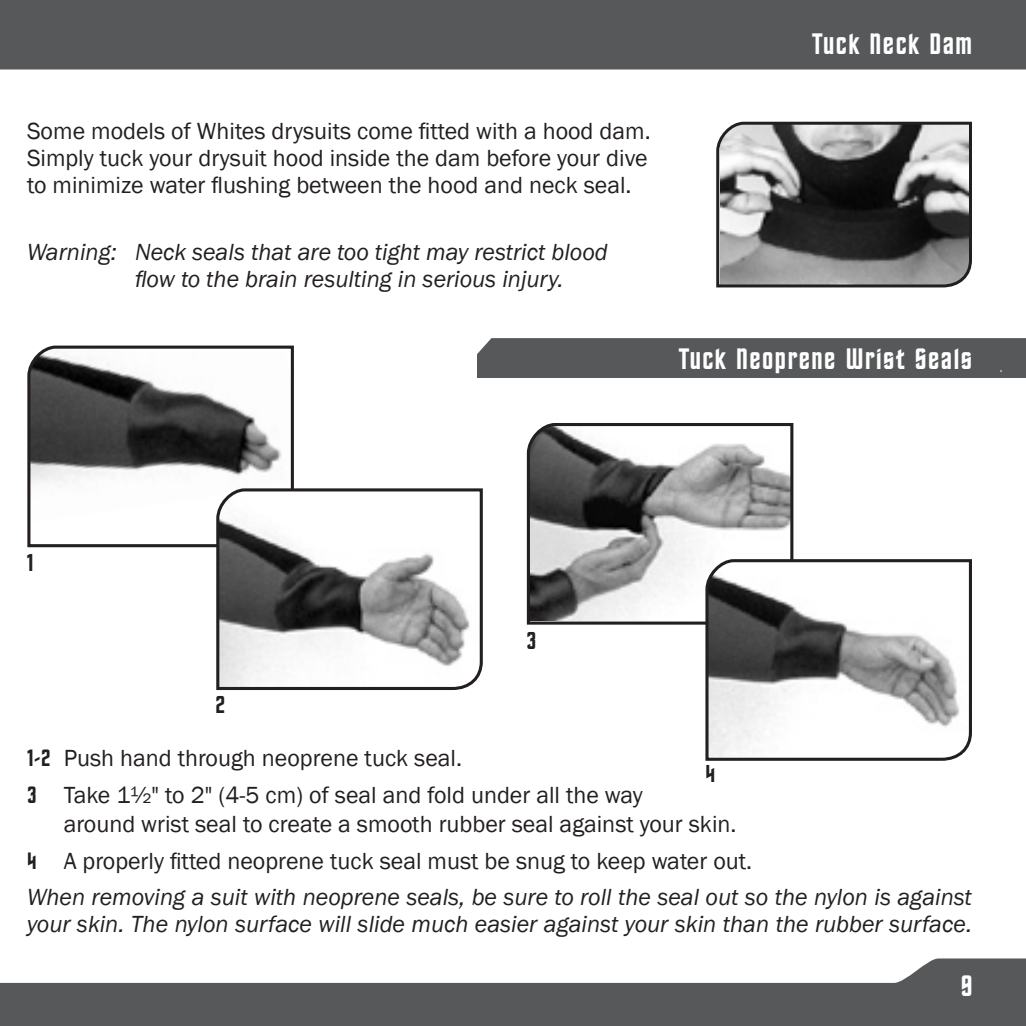
<style>
.page{position:relative;width:1026px;height:1026px;background:#fff}
.page>*{position:absolute;margin:0;border:0;box-sizing:border-box;transform-origin:0 0}
.t1{font:30px "Final Frontier Old Style";letter-spacing:.05em;color:#fff}
.t2{font:24.9px "Final Frontier Old Style";color:#231f20}
.t3{font:24px/27px "Franklin Gothic";color:#231f20}
.t4{font:italic 24px/27px "Franklin Gothic";color:#231f20}
.s1{font-family:"Final Frontier Old Style"}
.s2{font-style:italic}
</style>
<div class="page">
<div style="left:0;top:0;width:1026px;height:69px;background:#57585a"></div>
<svg style="left:0;top:958px;width:1026px;height:68px;fill:#57585a"></svg>
<svg style="left:716px;top:121px;width:256px;height:167px;background:#727272"></svg>
<div style="left:477px;top:338px;width:549px;height:40px;background:#57585a"></div>
<svg style="left:27px;top:345px;width:267px;height:203px"></svg>
<svg style="left:215px;top:487px;width:268px;height:203px"></svg>
<svg style="left:526px;top:423px;width:268px;height:202px"></svg>
<svg style="left:704px;top:558px;width:268px;height:203px"></svg>
<p class="t3" style="left:27px;top:118px;width:625px">Some models of Whites drysuits come fitted with a hood dam.<br>Simply tuck your drysuit hood inside the dam before your dive to minimize water flushing between the hood and neck seal.</p>
<p class="t4" style="left:135px;top:239px;width:474px;text-indent:-108px">Warning: Neck seals that are too tight may restrict blood flow to the brain resulting in serious injury.</p>
<p class="t1" style="left:812px;top:32px;width:161px">Tuck Neck Dam</p>
<p class="t1" style="left:679px;top:347px;width:295px">Tuck Neoprene Wrist Seals</p>
<p class="t2" style="left:27px;top:553px;width:8px">1</p>
<p class="t2" style="left:216px;top:695px;width:11px">2</p>
<p class="t2" style="left:527px;top:631px;width:11px">3</p>
<p class="t3" style="left:27px;top:739px;width:617px;line-height:37.5px"><span class="s1">1-2</span> Push hand through neoprene tuck seal.<br><span class="s1">3</span> Take 11⁄2" to 2" (4-5 cm) of seal and fold under all the way</p>
<p class="t3" style="left:27px;top:806px;width:946px;line-height:36.3px;text-indent:37px">around wrist seal to create a smooth rubber seal against your skin.<br><span class="s1">4</span> A properly fitted ne o prene tuck seal must be snug to keep water out.<br><span class="s2">When removing a suit with neoprene seals, be sure to roll the seal out so the nylon is against</span></p>
<p class="t4" style="left:27px;top:910px;width:946px">your skin. The nylon surface will slide much easier against your skin than the rubber surface.</p>
<p class="t2" style="left:705px;top:764px;width:11px">4</p>
<p class="t1" style="left:961px;top:974px;width:13px">9</p>
</div>
